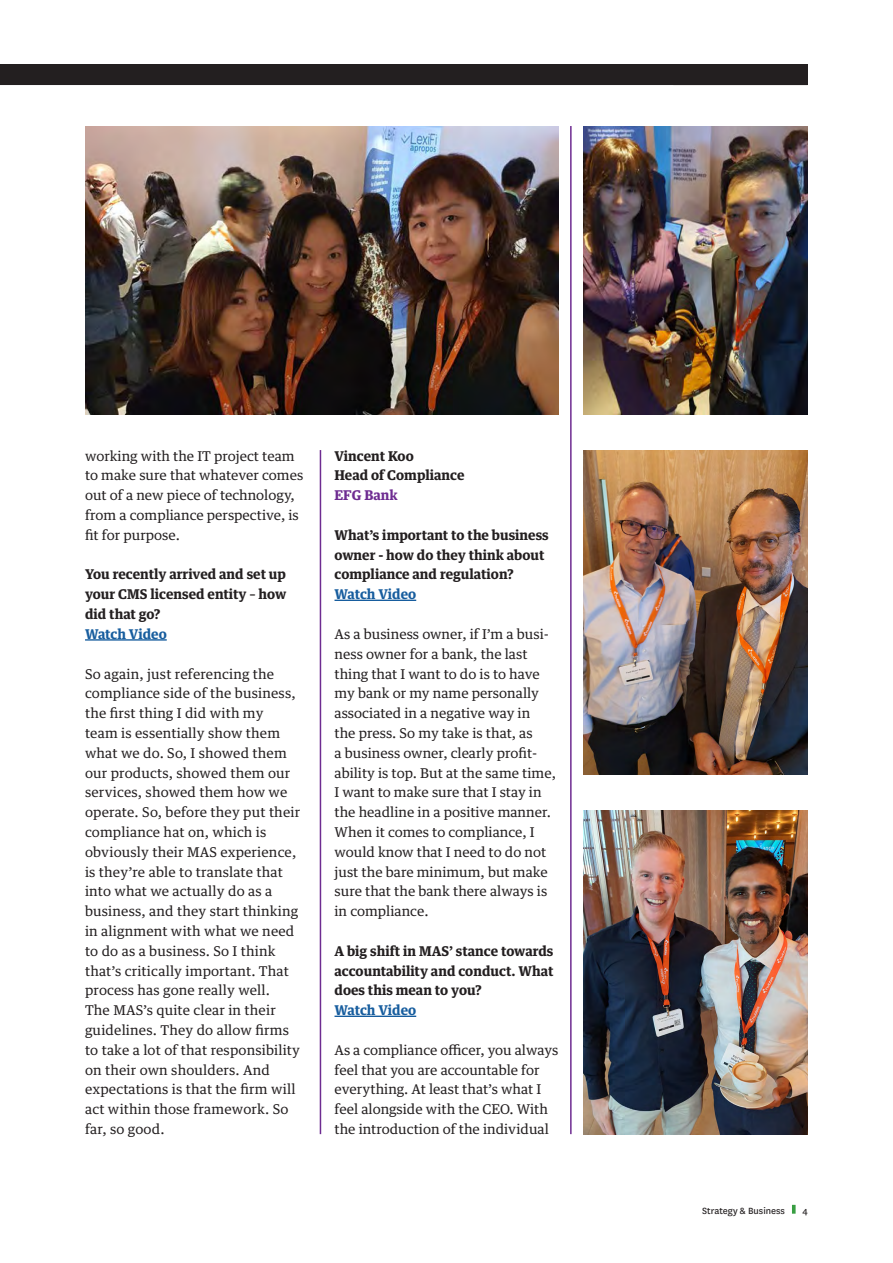
<style>
.page{position:relative;width:893px;height:1263px;background:#fff}
.page>*{position:absolute;margin:0;border:0;box-sizing:border-box;transform-origin:0 0}
.Paragraph_Style_1{font:13.5px/19.8px "Guardian Text Egyp";color:#231f20}
.t1{font:700 13.5px/19.8px "Guardian Text Egyp";color:#231f20;text-align:justify}
.t2{font:700 13.5px "Guardian Text Egyp";letter-spacing:-.005em;color:#175d9e}
.t3{font:700 13.5px "Guardian Text Egyp";color:#6e2c91}
.t4{font:10.5px "National";color:#231f20}
</style>
<div class="page">
<hr style="left:570px;top:126px;width:2px;height:1008px;background:#6e2c91">
<hr style="left:320px;top:450px;width:1px;height:684px;background:#6e2c91">
<hr style="left:85px;top:639px;width:82px;height:2px;background:#175d9e">
<hr style="left:334px;top:600px;width:82px;height:1px;background:#175d9e">
<hr style="left:334px;top:1015px;width:82px;height:2px;background:#175d9e">
<img style="left:86px;top:126px;width:472px;height:288px">
<img style="left:584px;top:126px;width:224px;height:288px">
<img style="left:584px;top:450px;width:224px;height:324px">
<img style="left:584px;top:810px;width:224px;height:324px">
<svg style="left:792px;top:1205px;width:4px;height:9px"></svg>
<div style="left:0;top:65px;width:808px;height:20px;background:#231f20"></div>
<p class="Paragraph_Style_1" style="left:85px;top:444px;width:220px">working with the IT project team to make sure that whatever comes out of a new piece of technology, from a compliance perspective, is fit for purpose.</p>
<p class="t1" style="left:85px;top:563px;width:203px">You recently arrived and set up your CMS licensed entity – how did that go?</p>
<p class="t2" style="left:85px;top:623px;width:83px">Watch Video</p>
<p class="Paragraph_Style_1" style="left:85px;top:662px;width:217px">So again, just referencing the compliance side of the business, the first thing I did with my<br>team is essentially show them what we do. So, I showed them our products, showed them our services, showed them how we operate. So, before they put their compliance hat on, which is obviously their MAS experience, is they’re able to translate that into what we actually do as a business, and they start thinking in alignment with what we need to do as a business. So I think that’s critically important. That process has gone really well.<br>The MAS’s quite clear in their guidelines. They do allow firms to take a lot of that responsibility on their own shoulders. And expectations is that the firm will act within those framework. So far, so good.</p>
<p class="t1" style="left:334px;top:445px;width:81px">Vincent Koo</p>
<p class="t1" style="left:334px;top:464px;width:132px">Head of Compliance</p>
<p class="t3" style="left:334px;top:484px;width:65px">EFG Bank</p>
<p class="t1" style="left:334px;top:524px;width:216px;text-align:left">What’s important to the business owner - how do they think about compliance and regulation?</p>
<p class="t2" style="left:334px;top:583px;width:83px">Watch Video</p>
<p class="Paragraph_Style_1" style="left:334px;top:623px;width:223px">As a business owner, if I’m a busi&shy;ness owner for a bank, the last thing that I want to do is to have my bank or my name personally associated in a negative way in<br>the press. So my take is that, as<br>a business owner, clearly profit&shy;ability is top. But at the same time,<br>I want to make sure that I stay in the headline in a positive manner.<br>When it comes to compliance, I would know that I need to do not just the bare minimum, but make sure that the bank there always is in compliance.</p>
<p class="t1" style="left:334px;top:940px;width:220px">A big shift in MAS’ stance towards accountability and conduct. What does this mean to you?</p>
<p class="t2" style="left:334px;top:999px;width:83px">Watch Video</p>
<p class="Paragraph_Style_1" style="left:334px;top:1039px;width:225px">As a compliance officer, you always feel that you are accountable for everything. At least that’s what I feel alongside with the CEO. With the introduction of the individual</p>
<p class="t4" style="left:702px;top:1203px;width:84px">Strategy &amp; Business</p>
<p class="t4" style="left:802px;top:1203px;width:7px">4</p>
</div>
